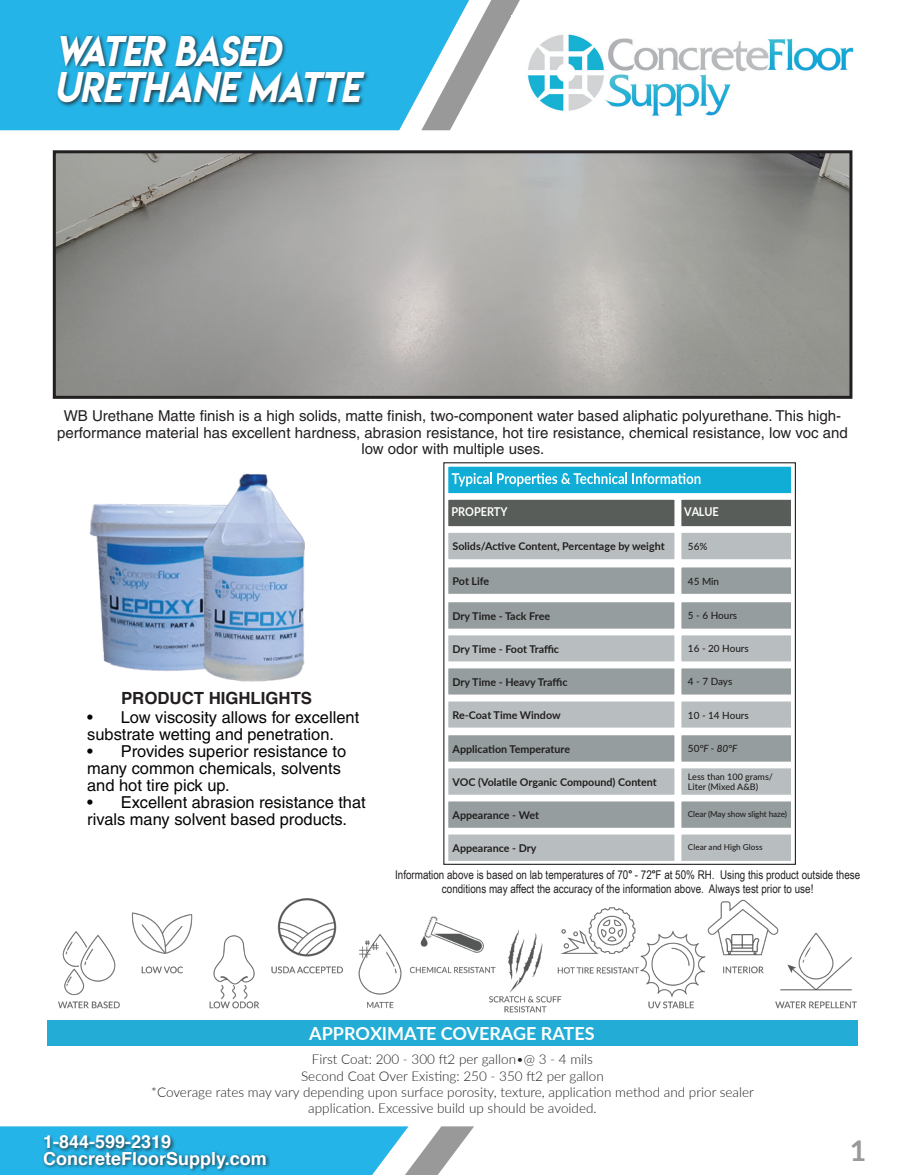
<style>
.page{position:relative;width:905px;height:1175px;background:#fff}
.page>*{position:absolute;margin:0;border:0;box-sizing:border-box;transform-origin:0 0}
.Category_Header{font:38.1px/36.6px "Lemon Milkitalic";color:#fff}
.t1{font:700 28.5px "Lato";color:#999}
.t2{font:700 18px "Helvetica";color:#fff}
.t3{font:700 18px "Lato";color:#fff}
.Picture_Number{font:700 16.8px "Helvetica";color:#231f20}
.t4{font:16.35px/17px "Helvetica";color:#040503}
.Category_Header-2{font:15px/16.5px "Helvetica";color:#231f20;text-align:center}
.Category_Header-3{font:300 13.5px/16.2px "Lato";color:#231f20;text-align:center}
.t5{font:700 12.15px "Lato";color:#fff;scale:.9 1}
.Picture_Number-2{font:12px/13.5px "Arial Narrow";color:#231f20;text-align:center}
.Category_Header-4{font:700 10.8px "Lato";color:#231f20}
.Category_Header-5{font:500 9.9px "Lato";color:#231f20}
.Category_Header-6{font:italic 500 9.9px "Lato";color:#231f20}
.Category_Header-7{font:500 9px/10.5px "Lato";color:#231f20}
.Category_Header-8{font:500 8.1px "Lato";letter-spacing:-.01em;color:#231f20}
.s1{font-family:"Lato";font-weight:700}
.s2{font-style:normal}
</style>
<div class="page">
<div style="left:0;top:0;width:378px;height:130px;background:#24b4e8"></div>
<svg style="left:378px;top:0;width:475px;height:264px"></svg>
<svg style="left:772px;top:0;width:81px;height:168px"></svg>
<svg style="left:0;top:1126px;width:474px;height:48px"></svg>
<div style="left:42px;top:1150px;width:229px;height:23px;background:#231f20;opacity:.75"></div>
<div style="left:42px;top:1134px;width:134px;height:19px;background:#231f20;opacity:.75"></div>
<img style="left:511px;top:15px;width:343px;height:119px">
<img style="left:57px;top:154px;width:791px;height:241px">
<div style="left:53px;top:150px;width:799px;height:249px;border:3px solid #231f20"></div>
<div style="left:56px;top:34px;width:313px;height:74px;background:#231f20;opacity:.75"></div>
<img style="left:89px;top:473px;width:216px;height:209px">
<div style="left:47px;top:1020px;width:810px;height:26px;background:#23acd5"></div>
<img style="left:131px;top:912px;width:62px;height:62px">
<img style="left:278px;top:898px;width:58px;height:76px">
<img style="left:426px;top:916px;width:52px;height:58px">
<img style="left:571px;top:907px;width:64px;height:67px">
<img style="left:713px;top:899px;width:60px;height:75px">
<img style="left:58px;top:924px;width:77px;height:85px">
<img style="left:188px;top:924px;width:93px;height:85px">
<img style="left:333px;top:924px;width:93px;height:85px">
<img style="left:478px;top:929px;width:93px;height:84px">
<img style="left:624px;top:924px;width:93px;height:85px">
<img style="left:769px;top:924px;width:88px;height:85px">
<div style="left:444px;top:631px;width:235px;height:35px;background:#b8bebf;border:4px solid #fff"></div>
<div style="left:444px;top:528px;width:235px;height:35px;background:#b8bebf;border:4px solid #fff"></div>
<div style="left:444px;top:598px;width:235px;height:35px;background:#959d9e;border:4px solid #fff"></div>
<div style="left:444px;top:563px;width:235px;height:35px;background:#959d9e;border:4px solid #fff"></div>
<div style="left:444px;top:495px;width:235px;height:35px;background:#595d5a;border:4px solid #fff"></div>
<div style="left:677px;top:631px;width:118px;height:35px;background:#b8bebf;border:4px solid #fff"></div>
<div style="left:677px;top:598px;width:118px;height:35px;background:#959d9e;border:4px solid #fff"></div>
<div style="left:677px;top:563px;width:118px;height:35px;background:#959d9e;border:4px solid #fff"></div>
<div style="left:677px;top:495px;width:118px;height:35px;background:#595d5a;border:4px solid #fff"></div>
<div style="left:677px;top:528px;width:118px;height:35px;background:#b8bebf;border:4px solid #fff"></div>
<div style="left:444px;top:697px;width:235px;height:35px;background:#b8bebf;border:4px solid #fff"></div>
<div style="left:444px;top:731px;width:235px;height:35px;background:#959d9e;border:4px solid #fff"></div>
<div style="left:444px;top:764px;width:235px;height:35px;background:#b8bebf;border:4px solid #fff"></div>
<div style="left:677px;top:764px;width:118px;height:35px;background:#b8bebf;border:4px solid #fff"></div>
<div style="left:677px;top:697px;width:118px;height:35px;background:#b8bebf;border:4px solid #fff"></div>
<div style="left:677px;top:731px;width:118px;height:35px;background:#959d9e;border:4px solid #fff"></div>
<div style="left:677px;top:797px;width:118px;height:35px;background:#959d9e;border:4px solid #fff"></div>
<div style="left:677px;top:830px;width:118px;height:35px;background:#b8bebf;border:4px solid #fff"></div>
<div style="left:444px;top:797px;width:235px;height:35px;background:#959d9e;border:4px solid #fff"></div>
<div style="left:444px;top:830px;width:235px;height:35px;background:#b8bebf;border:4px solid #fff"></div>
<div style="left:677px;top:664px;width:118px;height:35px;background:#959d9e;border:4px solid #fff"></div>
<div style="left:444px;top:664px;width:235px;height:35px;background:#959d9e;border:4px solid #fff"></div>
<svg style="left:445px;top:466px;width:349px;height:34px;background:#5bc7e2"></svg>
<div style="left:443px;top:462px;width:353px;height:403px;border:1px solid #231f20"></div>
<p class="Category_Header" style="left:54px;top:32px;width:307px">WATER BASED<br>URETHANE MATTE</p>
<p class="Category_Header-2" style="left:57px;top:408px;width:792px">WB Urethane Matte finish is a high solids, matte finish, two-component water based aliphatic polyurethane. This high&shy;performance material has excellent hardness, abrasion resistance, hot tire resistance, chemical resistance, low voc and low odor with multiple uses.</p>
<p class="t5" style="left:451px;top:503px;width:64px">PROPERTY</p>
<p class="t5" style="left:684px;top:503px;width:40px">VALUE</p>
<p class="Category_Header-5" style="left:688px;top:539px;width:21px">56%</p>
<p class="Category_Header-4" style="left:452px;top:538px;width:213px">Solids/Active Content, Percentage by weight</p>
<p class="Picture_Number" style="left:121px;top:685px;width:192px">PRODUCT HIGHLIGHTS</p>
<p class="t4" style="left:87px;top:709px;width:273px">• Low viscosity allows for excellent substrate wetting and penetration.</p>
<p class="t4" style="left:87px;top:742px;width:260px">• Provides superior resistance to many common chemicals, solvents and hot tire pick up.</p>
<p class="t4" style="left:87px;top:793px;width:280px">• Excellent abrasion resistance that rivals many solvent based products.</p>
<p class="Category_Header-4" style="left:452px;top:573px;width:38px">Pot Life</p>
<p class="Category_Header-4" style="left:452px;top:608px;width:99px">Dry Time - Tack Free</p>
<p class="Category_Header-5" style="left:688px;top:574px;width:33px">45 Min</p>
<p class="Category_Header-5" style="left:688px;top:608px;width:51px">5 - 6 Hours</p>
<p class="Category_Header-4" style="left:452px;top:641px;width:108px">Dry Time - Foot Traffic</p>
<p class="Category_Header-4" style="left:452px;top:674px;width:116px">Dry Time - Heavy Traffic</p>
<p class="Category_Header-4" style="left:452px;top:707px;width:110px">Re-Coat Time Window</p>
<p class="Category_Header-4" style="left:452px;top:741px;width:119px">Application Temperature</p>
<p class="Category_Header-4" style="left:452px;top:774px;width:206px">VOC (Volatile Organic Compound) Content</p>
<p class="Category_Header-4" style="left:452px;top:807px;width:88px">Appearance - Wet</p>
<p class="Category_Header-4" style="left:452px;top:840px;width:85px">Appearance - Dry</p>
<p class="Picture_Number-2" style="left:395px;top:867px;width:466px">Information above is based on lab temperatures of 70<span class="s1">o</span> - 72<span class="s1">o</span>F at 50% RH. Using this product outside these conditions may affect the accuracy of the information above. Always test prior to use!</p>
<p class="Category_Header-5" style="left:688px;top:641px;width:62px">16 - 20 Hours</p>
<p class="Category_Header-5" style="left:688px;top:674px;width:46px">4 - 7 Days</p>
<p class="Category_Header-5" style="left:688px;top:708px;width:62px">10 - 14 Hours</p>
<p class="Category_Header-6" style="left:688px;top:741px;width:51px"><span class="s2">50</span>°F - 80°F</p>
<p class="Category_Header-7" style="left:688px;top:770px;width:87px">Less than 100 grams/<br>Liter (Mixed A&amp;B)</p>
<p class="Category_Header-8" style="left:688px;top:808px;width:100px">Clear (May show slight haze)</p>
<p class="Category_Header-8" style="left:688px;top:841px;width:76px">Clear and High Gloss</p>
<p class="t3" style="left:309px;top:1019px;width:287px">APPROXIMATE COVERAGE RATES</p>
<p class="Category_Header-3" style="left:312px;top:1050px;width:282px">First Coat: 200 - 300 ft2 per gallon•@ 3 - 4 mils</p>
<p class="Category_Header-3" style="left:301px;top:1067px;width:304px">Second Coat Over Existing: 250 - 350 ft2 per gallon</p>
<p class="Category_Header-3" style="left:151px;top:1083px;width:604px">*Coverage rates may vary depending upon surface porosity, texture, application method and prior sealer application. Excessive build up should be avoided.</p>
<p class="t2" style="left:43px;top:1127px;width:130px">1-844-599-2319</p>
<p class="t2" style="left:43px;top:1143px;width:225px">ConcreteFloorSupply.com</p>
<h2 class="t1" style="left:849px;top:1129px;width:18px">1</h2>
</div>
